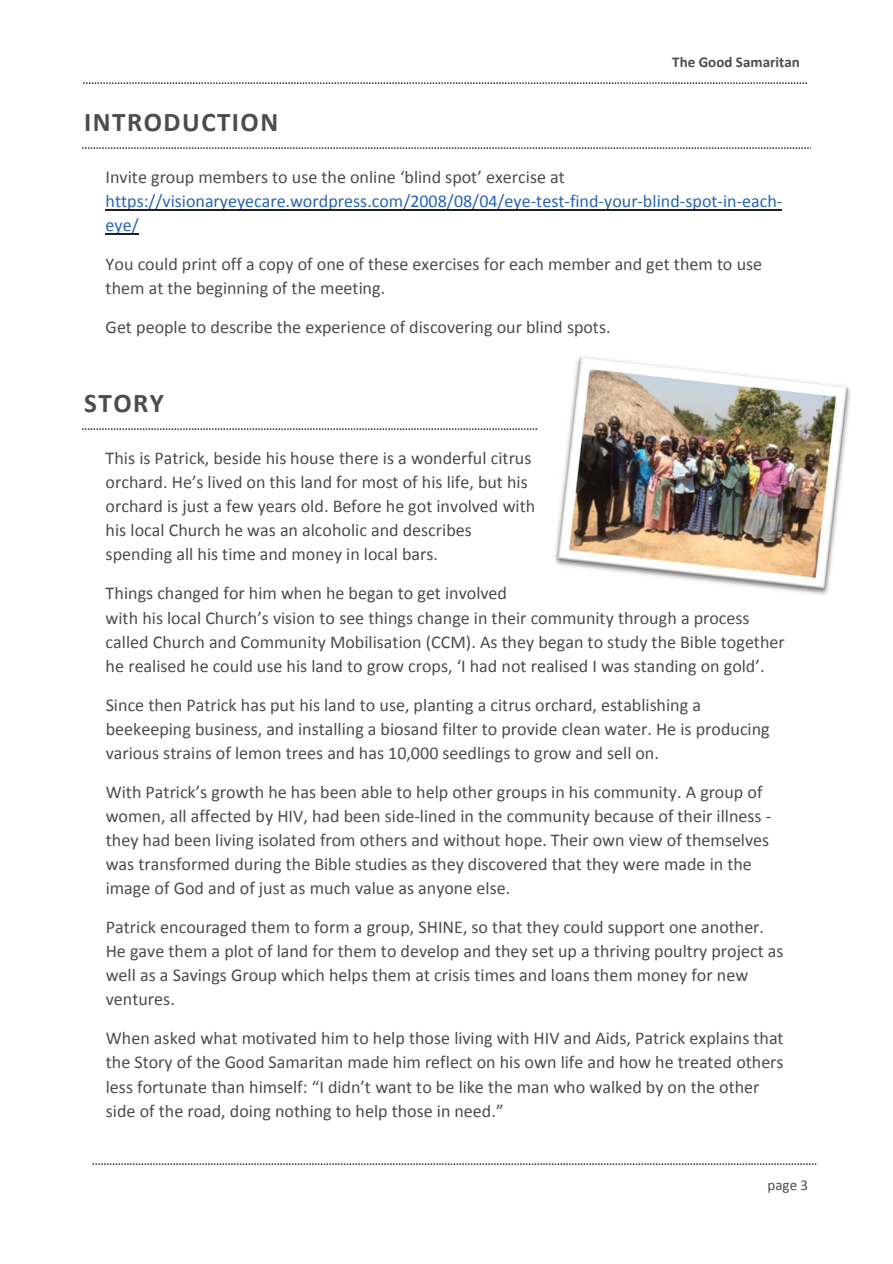
<style>
.page{position:relative;width:893px;height:1264px;background:#fff}
.page>*{position:absolute;margin:0;border:0;box-sizing:border-box;transform-origin:0 0}
.t1{font:700 27px "Calibri";letter-spacing:.055em;color:#4c4c4c}
.t2{font:18px/24px "Calibri";color:#4c4c4c}
.t3{font:18px/24.2px "Calibri";color:#2865b1}
.t4{font:700 15px "Calibri";color:#4c4c4c}
.t5{font:15px "Calibri";color:#4c4c4c}
</style>
<div class="page">
<svg style="left:83px;top:82px;width:724px;height:2px"></svg>
<svg style="left:93px;top:1163px;width:722px;height:2px"></svg>
<svg style="left:82px;top:147px;width:727px;height:2px"></svg>
<hr style="left:105px;top:209px;width:677px;height:1px;background:#231f20">
<hr style="left:105px;top:233px;width:33px;height:1px;background:#231f20">
<svg style="left:82px;top:428px;width:455px;height:2px"></svg>
<img style="left:554px;top:356px;width:297px;height:239px">
<p class="t4" style="left:672px;top:52px;width:129px">The Good Samaritan</p>
<h1 class="t1" style="left:84px;top:103px;width:195px">INTRODUCTION</h1>
<p class="t2" style="left:105px;top:165px;width:460px">Invite group members to use the online ‘blind spot’ exercise at</p>
<p class="t3" style="left:105px;top:188px;width:678px">https://visionaryeyecare.wordpress.com/2008/08/04/eye-test-find-your-blind-spot-in-each&shy;eye/</p>
<p class="t2" style="left:105px;top:252px;width:658px">You could print off a copy of one of these exercises for each member and get them to use them at the beginning of the meeting.</p>
<p class="t2" style="left:106px;top:315px;width:506px">Get people to describe the experience of discovering our blind spots.</p>
<h1 class="t1" style="left:84px;top:384px;width:81px">STORY</h1>
<p class="t2" style="left:105px;top:446px;width:431px">This is Patrick, beside his house there is a wonderful citrus orchard. He’s lived on this land for most of his life, but his orchard is just a few years old. Before he got involved with his local Church he was an alcoholic and describes spending all his time and money in local bars.</p>
<p class="t2" style="left:106px;top:581px;width:680px">Things changed for him when he began to get involved<br>with his local Church’s vision to see things change in their community through a process called Church and Community Mobilisation (CCM). As they began to study the Bible together he realised he could use his land to grow crops, ‘I had not realised I was standing on gold’.</p>
<p class="t2" style="left:106px;top:692px;width:665px">Since then Patrick has put his land to use, planting a citrus orchard, establishing a beekeeping business, and installing a biosand filter to provide clean water. He is producing various strains of lemon trees and has 10,000 seedlings to grow and sell on.</p>
<p class="t2" style="left:106px;top:779px;width:666px">With Patrick’s growth he has been able to help other groups in his community. A group of women, all affected by HIV, had been side-lined in the community because of their illness - they had been living isolated from others and without hope. Their own view of themselves was transformed during the Bible studies as they discovered that they were made in the image of God and of just as much value as anyone else.</p>
<p class="t2" style="left:106px;top:914px;width:679px">Patrick encouraged them to form a group, SHINE, so that they could support one another.<br>He gave them a plot of land for them to develop and they set up a thriving poultry project as well as a Savings Group which helps them at crisis times and loans them money for new ventures.</p>
<p class="t2" style="left:106px;top:1026px;width:679px">When asked what motivated him to help those living with HIV and Aids, Patrick explains that the Story of the Good Samaritan made him reflect on his own life and how he treated others less fortunate than himself: “I didn’t want to be like the man who walked by on the other side of the road, doing nothing to help those in need.”</p>
<p class="t5" style="left:767px;top:1174px;width:42px">page 3</p>
</div>
